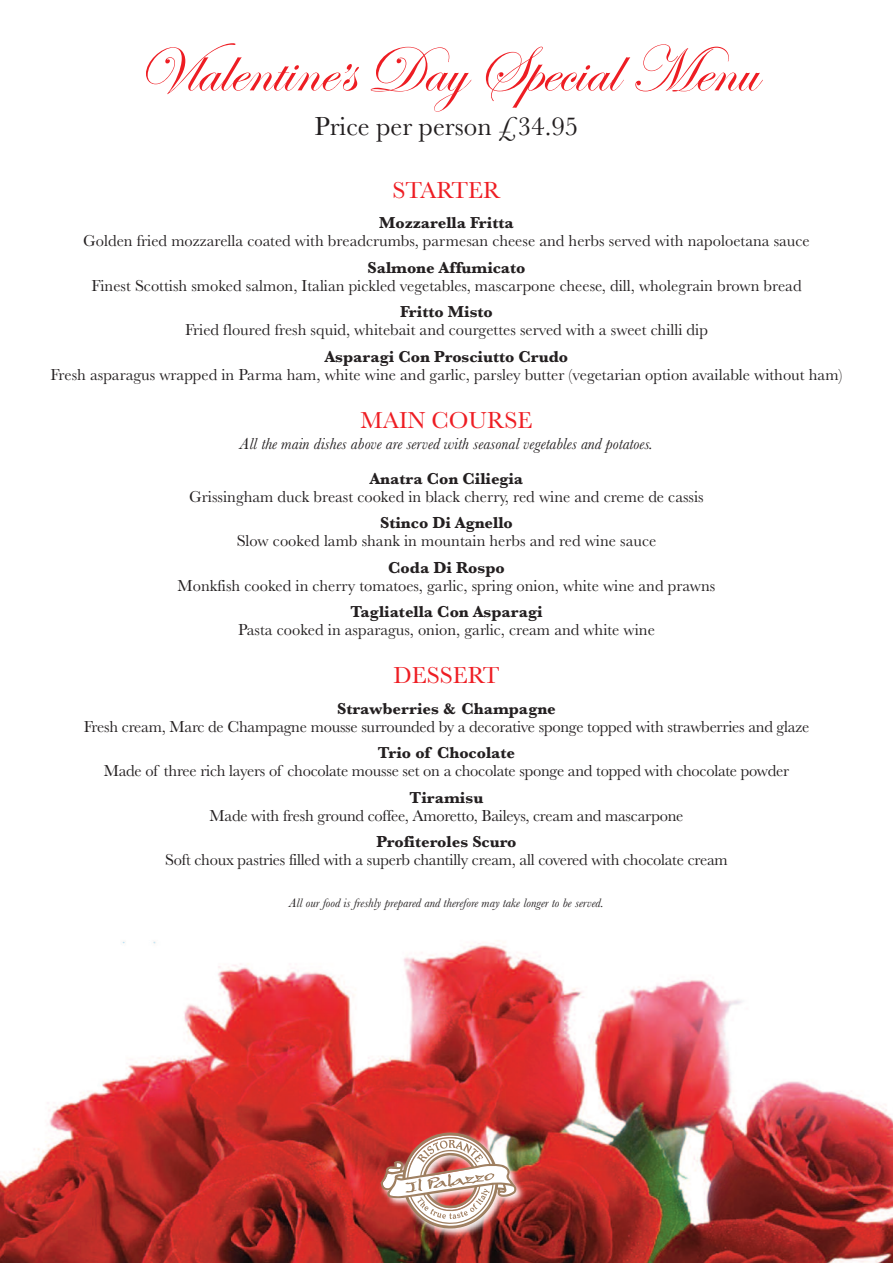
<style>
.page{position:relative;width:893px;height:1263px;background:#fff}
.page>*{position:absolute;margin:0;border:0;box-sizing:border-box;transform-origin:0 0}
.t1{font:66px "Edwardian Script ITC";color:#ee1d23}
.t2{font:27px "Baskerville";color:#231f20}
.t3{font:24px "Baskerville";color:#ee1d23}
.t4{font:16.5px "Baskerville";color:#231f20}
.t5{font:700 16.5px "Baskerville";color:#231f20}
.t6{font:italic 16.5px "Baskerville";color:#231f20}
.t7{font:italic 12.75px "Baskerville";color:#231f20}
</style>
<div class="page">
<img style="left:0;top:941px;width:893px;height:322px">
<img style="left:374px;top:1118px;width:156px;height:132px">
<img style="left:381px;top:1132px;width:135px;height:96px">
<h1 class="t1" style="left:136px;top:29px;width:622px">Vlalentine’s Day Special Menu</h1>
<h2 class="t2" style="left:315px;top:109px;width:265px">Price per person £34.95</h2>
<h3 class="t3" style="left:392px;top:175px;width:110px">STARTER</h3>
<p class="t5" style="left:379px;top:213px;width:136px">Mozzarella Fritta</p>
<p class="t4" style="left:83px;top:231px;width:728px">Golden fried mozzarella coated with breadcrumbs, parmesan cheese and herbs served with napoloetana sauce</p>
<p class="t5" style="left:367px;top:257px;width:160px">Salmone Affumicato</p>
<p class="t4" style="left:91px;top:275px;width:712px">Finest Scottish smoked salmon, Italian pickled vegetables, mascarpone cheese, dill, wholegrain brown bread</p>
<p class="t5" style="left:400px;top:302px;width:94px">Fritto Misto</p>
<p class="t4" style="left:185px;top:320px;width:524px">Fried floured fresh squid, whitebait and courgettes served with a sweet chilli dip</p>
<p class="t5" style="left:325px;top:346px;width:245px">Asparagi Con Prosciutto Crudo</p>
<p class="t4" style="left:50px;top:364px;width:793px">Fresh asparagus wrapped in Parma ham, white wine and garlic, parsley butter (vegetarian option available without ham)</p>
<h3 class="t3" style="left:360px;top:406px;width:173px">MAIN COURSE</h3>
<p class="t6" style="left:240px;top:433px;width:415px">All the main dishes above are served with seasonal vegetables and potatoes.</p>
<p class="t5" style="left:370px;top:468px;width:155px">Anatra Con Ciliegia</p>
<p class="t4" style="left:189px;top:486px;width:516px">Grissingham duck breast cooked in black cherry, red wine and creme de cassis</p>
<p class="t5" style="left:380px;top:513px;width:134px">Stinco Di Agnello</p>
<p class="t4" style="left:237px;top:531px;width:421px">Slow cooked lamb shank in mountain herbs and red wine sauce</p>
<p class="t5" style="left:388px;top:557px;width:118px">Coda Di Rospo</p>
<p class="t4" style="left:178px;top:575px;width:539px">Monkfish cooked in cherry tomatoes, garlic, spring onion, white wine and prawns</p>
<p class="t5" style="left:350px;top:602px;width:194px">Tagliatella Con Asparagi</p>
<p class="t4" style="left:238px;top:620px;width:418px">Pasta cooked in asparagus, onion, garlic, cream and white wine</p>
<h3 class="t3" style="left:393px;top:661px;width:108px">DESSERT</h3>
<p class="t5" style="left:337px;top:698px;width:220px">Strawberries &amp; Champagne</p>
<p class="t4" style="left:84px;top:716px;width:727px">Fresh cream, Marc de Champagne mousse surrounded by a decorative sponge topped with strawberries and glaze</p>
<p class="t5" style="left:378px;top:743px;width:139px">Trio of Chocolate</p>
<p class="t4" style="left:104px;top:761px;width:687px">Made of three rich layers of chocolate mousse set on a chocolate sponge and topped with chocolate powder</p>
<p class="t5" style="left:410px;top:787px;width:75px">Tiramisu</p>
<p class="t4" style="left:209px;top:805px;width:475px">Made with fresh ground coffee, Amoretto, Baileys, cream and mascarpone</p>
<p class="t5" style="left:376px;top:832px;width:142px">Profiteroles Scuro</p>
<p class="t4" style="left:165px;top:850px;width:564px">Soft choux pastries filled with a superb chantilly cream, all covered with chocolate cream</p>
<p class="t7" style="left:289px;top:895px;width:316px">All our food is freshly prepared and therefore may take longer to be served.</p>
</div>
